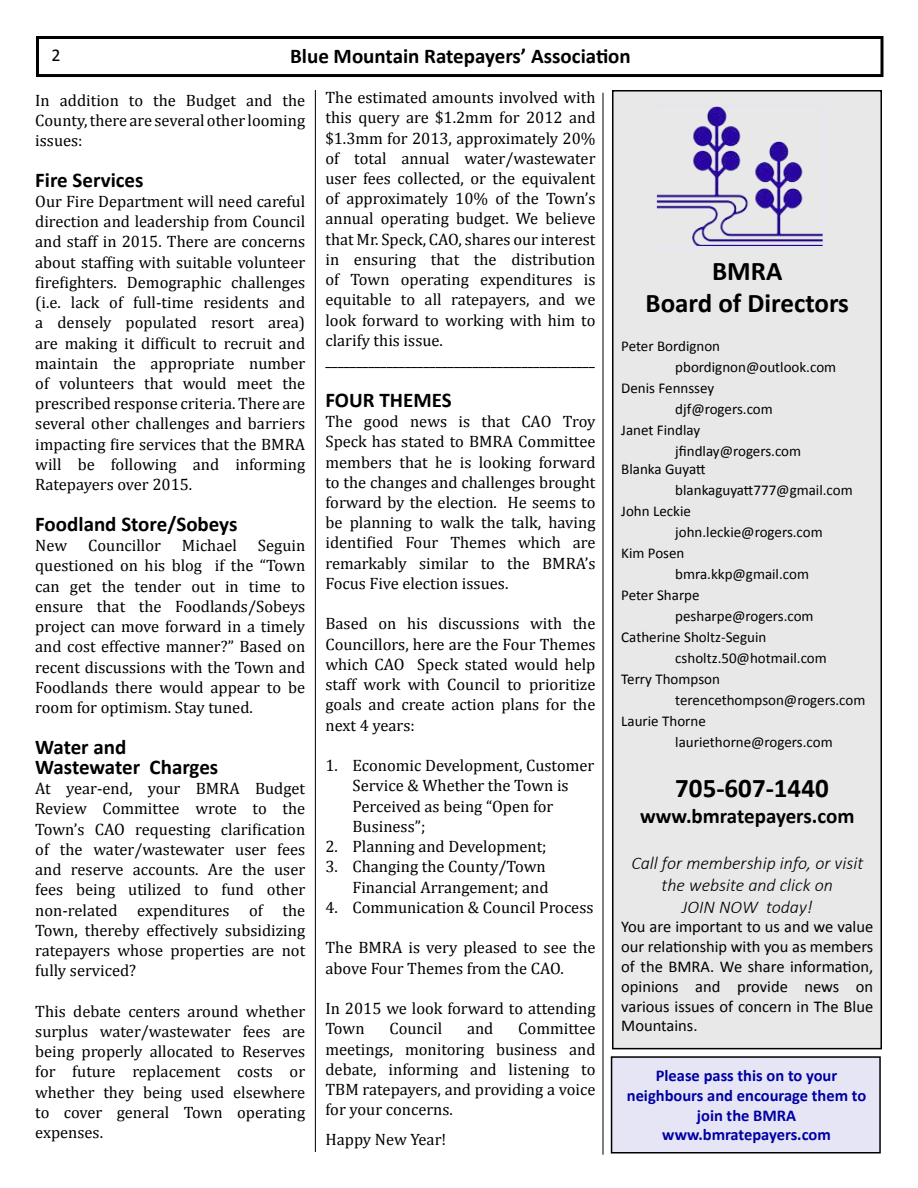
<style>
.page{position:relative;width:918px;height:1188px;background:#fff}
.page>*{position:absolute;margin:0;border:0;box-sizing:border-box;transform-origin:0 0}
.t1{font:700 27px/32.4px "Calibri";color:#000;text-align:center}
.t2{font:700 21px/20.2px "Calibri";color:#000}
.t3{font:italic 300 18px/21.6px "Calibri";color:#000;text-align:center}
.t4{font:18px "Calibri";color:#000}
.t5{font:16.5px/20.2px "Cambria";color:#000;text-align:justify}
.t6{font:16.5px/19.8px "Calibri";color:#000;text-align:justify}
.t7{font:700 16.5px/19.8px "Calibri";color:#0000a4;text-align:center}
.t8{font:15px "Calibri";color:#000}
</style>
<div class="page">
<div style="left:36px;top:36px;width:848px;height:41px;border:3px solid #000"></div>
<div style="left:613px;top:91px;width:268px;height:958px;background:#e8e8e8"></div>
<div style="left:612px;top:90px;width:270px;height:959px;border:2px solid #000"></div>
<img style="left:658px;top:108px;width:163px;height:137px">
<div style="left:655px;top:105px;width:169px;height:143px;border:2px solid #e5e5f6"></div>
<div style="left:612px;top:1057px;width:268px;height:96px;background:#e5e5f6"></div>
<div style="left:611px;top:1056px;width:270px;height:98px;border:2px solid #000"></div>
<hr style="left:315px;top:90px;width:1px;height:1062px;background:#000">
<hr style="left:603px;top:93px;width:1px;height:1062px;background:#000">
<p class="t4" style="left:52px;top:48px;width:11px">2</p>
<p class="t2" style="left:290px;top:48px;width:342px">Blue Mountain Ratepayers’ Association</p>
<p class="t5" style="left:35px;top:89px;width:271px">In addition to the Budget and the County, there are several other looming issues:</p>
<p class="t2" style="left:35px;top:171px;width:110px">Fire Services</p>
<p class="t5" style="left:35px;top:191px;width:272px">Our Fire Department will need careful direction and leadership from Council and staff in 2015. There are concerns about staffing with suitable volunteer firefighters. Demographic challenges (i.e. lack of full-time residents and a densely populated resort area) are making it difficult to recruit and maintain the appropriate number of volunteers that would meet the prescribed response criteria. There are several other challenges and barriers impacting fire services that the BMRA will be following and informing Ratepayers over 2015.</p>
<p class="t2" style="left:35px;top:515px;width:204px">Foodland Store/Sobeys</p>
<p class="t5" style="left:35px;top:535px;width:34px">New</p>
<p class="t5" style="left:88px;top:535px;width:74px">Councillor</p>
<p class="t5" style="left:182px;top:535px;width:56px">Michael</p>
<p class="t5" style="left:35px;top:535px;width:271px;text-indent:223px">Seguin questioned on his blog if the “Town can get the tender out in time to ensure that the Foodlands/Sobeys project can move forward in a timely and cost effective manner?” Based on recent discussions with the Town and Foodlands there would appear to be room for optimism. Stay tuned.</p>
<p class="t2" style="left:35px;top:738px;width:185px">Water and<br>Wastewater Charges</p>
<p class="t5" style="left:35px;top:778px;width:272px">At year-end, your BMRA Budget Review Committee wrote to the Town’s CAO requesting clarification of the water/wastewater user fees and reserve accounts. Are the user fees being utilized to fund other non-related expenditures of the Town, thereby effectively subsidizing ratepayers whose properties are not fully serviced?</p>
<p class="t5" style="left:35px;top:1001px;width:272px">This debate centers around whether surplus water/wastewater fees are being properly allocated to Reserves for future replacement costs or whether they being used elsewhere to cover general Town operating expenses.</p>
<p class="t5" style="left:326px;top:87px;width:272px;text-align:left">The estimated amounts involved with this query are $1.2mm for 2012 and $1.3mm for 2013, approximately 20% of total annual water/wastewater user fees collected, or the equivalent of approximately 10% of the Town’s annual operating budget. We believe that Mr. Speck, CAO, shares our interest in ensuring that the distribution of Town operating expenditures is equitable to all ratepayers, and we look forward to working with him to clarify this issue. ____________________________________________</p>
<p class="t2" style="left:326px;top:391px;width:128px">FOUR THEMES</p>
<p class="t5" style="left:326px;top:411px;width:272px">The good news is that CAO Troy Speck has stated to BMRA Committee members that he is looking forward to the changes and challenges brought forward by the election. He seems to be planning to walk the talk, having identified Four Themes which are remarkably similar to the BMRA’s Focus Five election issues.</p>
<p class="t5" style="left:326px;top:613px;width:272px">Based on his discussions with the Councillors, here are the Four Themes which CAO Speck stated would help staff work with Council to prioritize goals and create action plans for the next 4 years:</p>
<p class="t5" style="left:352px;top:755px;width:243px;text-align:left;text-indent:-27px">1. Economic Development, Customer<br>Service &amp; Whether the Town is<br>Perceived as being “Open for<br>Business”;</p>
<p class="t5" style="left:326px;top:836px;width:223px">2. Planning and Development;</p>
<p class="t5" style="left:326px;top:856px;width:225px;text-align:right">3. Changing the County/Town<br>Financial Arrangement; and</p>
<p class="t5" style="left:326px;top:897px;width:270px">4. Communication &amp; Council Process</p>
<p class="t5" style="left:326px;top:937px;width:272px">The BMRA is very pleased to see the above Four Themes from the CAO.</p>
<p class="t5" style="left:326px;top:998px;width:271px">In 2015 we look forward to attending<br>Town</p>
<p class="t5" style="left:389px;top:1018px;width:54px">Council</p>
<p class="t5" style="left:467px;top:1018px;width:28px">and</p>
<p class="t5" style="left:326px;top:1018px;width:272px;text-indent:193px">Committee meetings, monitoring business and debate, informing and listening to TBM ratepayers, and providing a voice for your concerns.</p>
<p class="t5" style="left:326px;top:1129px;width:122px">Happy New Year!</p>
<h1 class="t1" style="left:646px;top:257px;width:205px">BMRA<br>Board of Directors</h1>
<p class="t8" style="left:621px;top:340px;width:100px">Peter Bordignon</p>
<p class="t8" style="left:675px;top:361px;width:162px">pbordignon@outlook.com</p>
<p class="t8" style="left:621px;top:382px;width:95px">Denis Fennssey</p>
<p class="t8" style="left:675px;top:403px;width:99px">djf@rogers.com</p>
<p class="t8" style="left:621px;top:424px;width:80px">Janet Findlay</p>
<p class="t8" style="left:675px;top:445px;width:127px">jfindlay@rogers.com</p>
<p class="t8" style="left:621px;top:463px;width:86px">Blanka Guyatt</p>
<p class="t8" style="left:675px;top:484px;width:179px">blankaguyatt777@gmail.com</p>
<p class="t8" style="left:621px;top:505px;width:71px">John Leckie</p>
<p class="t8" style="left:675px;top:526px;width:149px">john.leckie@rogers.com</p>
<p class="t8" style="left:621px;top:547px;width:65px">Kim Posen</p>
<p class="t8" style="left:675px;top:568px;width:135px">bmra.kkp@gmail.com</p>
<p class="t8" style="left:621px;top:589px;width:80px">Peter Sharpe</p>
<p class="t8" style="left:675px;top:610px;width:140px">pesharpe@rogers.com</p>
<p class="t8" style="left:621px;top:631px;width:147px">Catherine Sholtz-Seguin</p>
<p class="t8" style="left:675px;top:652px;width:153px">csholtz.50@hotmail.com</p>
<p class="t8" style="left:621px;top:673px;width:100px">Terry Thompson</p>
<p class="t8" style="left:675px;top:694px;width:192px">terencethompson@rogers.com</p>
<p class="t8" style="left:621px;top:715px;width:86px">Laurie Thorne</p>
<p class="t8" style="left:675px;top:736px;width:159px">lauriethorne@rogers.com</p>
<h1 class="t1" style="left:675px;top:774px;width:155px">705-607-1440</h1>
<p class="t2" style="left:640px;top:807px;width:216px">www.bmratepayers.com</p>
<p class="t3" style="left:631px;top:854px;width:233px">Call for membership info, or visit the website and click on<br>JOIN NOW today!</p>
<p class="t6" style="left:621px;top:918px;width:253px">You are important to us and we value our relationship with you as members of the BMRA. We share information, opinions and provide news on various issues of concern in The Blue Mountains.</p>
<p class="t7" style="left:627px;top:1067px;width:241px">Please pass this on to your neighbours and encourage them to join the BMRA www.bmratepayers.com</p>
</div>
